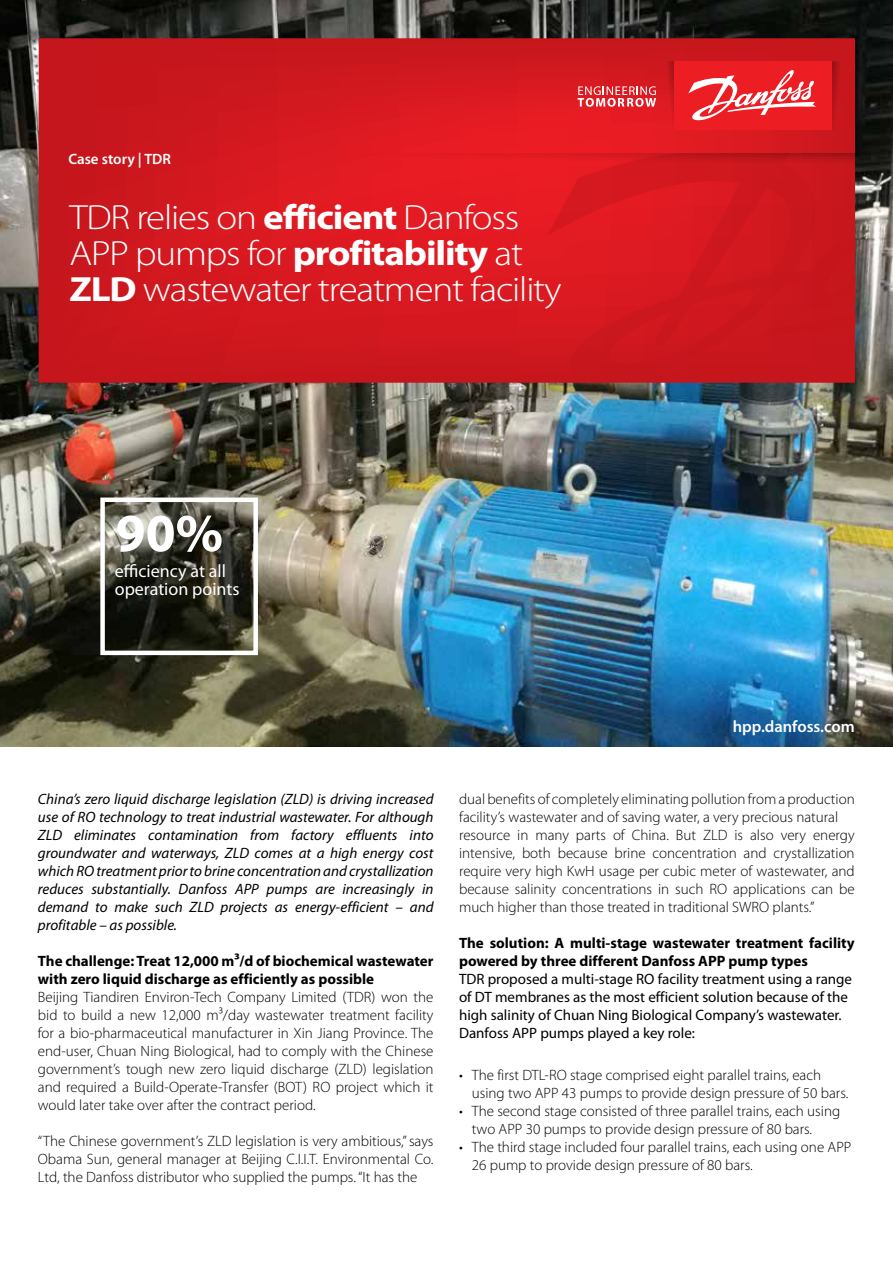
<style>
.page{position:relative;width:893px;height:1263px;background:#fff}
.page>*{position:absolute;margin:0;border:0;box-sizing:border-box;transform-origin:0 0}
.t1{font:700 54px "Myriad Pro";color:#fff}
.t2{font:300 35.1px/36px "Myriad Pro";letter-spacing:-.03em;color:#fff;scale:1.11 1}
.t3{font:18px/18px "Myriad Pro";color:#fff}
.t4{font:600 18px "Myriad Pro";letter-spacing:-.01em;color:#fff}
.t5{font:600 16.5px "Myriad Pro";color:#fff}
.t6{font:300 15px/18px "Myriad Pro";color:#000}
.t7{font:italic 15px/18px "Myriad Pro";color:#000;text-align:justify}
.t8{font:700 15px/18px "Myriad Pro";color:#000}
.t9{font:15px/18px "Myriad Pro";color:#000}
.t10{font:600 15px "Myriad Pro";color:#fff}
.s1{font-weight:700}
</style>
<div class="page">
<img style="left:0;top:0;width:893px;height:746px">
<svg style="left:39px;top:38px;width:816px;height:345px;background:#d2181f"></svg>
<svg style="left:547px;top:166px;width:308px;height:217px;background:#d0181e"></svg>
<div style="left:100px;top:497px;width:158px;height:158px;border:4px solid #fff"></div>
<svg style="left:832px;top:61px;width:13px;height:69px"></svg>
<svg style="left:662px;top:61px;width:12px;height:69px"></svg>
<svg style="left:358px;top:153px;width:497px;height:13px;background:#d4181f"></svg>
<div style="left:674px;top:61px;width:158px;height:69px;background:#ed1d24"></div>
<svg style="left:577px;top:86px;width:79px;height:21px;background:#e8676c"></svg>
<svg style="left:688px;top:70px;width:128px;height:51px"></svg>
<p class="t10" style="left:68px;top:151px;width:104px">Case story | TDR</p>
<h2 class="t2" style="left:69px;top:200px;width:445px">TDR relies on <span class="s1">efficient</span> Danfoss<br>APP pumps for <span class="s1">profitability</span> at<br><span class="s1">ZLD</span> wastewater treatment facility</h2>
<p class="t4" style="left:118px;top:506px;width:102px">maintenance</p>
<h1 class="t1" style="left:116px;top:503px;width:109px">90%</h1>
<p class="t3" style="left:115px;top:562px;width:126px">efficiency at all operation points</p>
<p class="t7" style="left:38px;top:790px;width:397px">China’s zero liquid discharge legislation (ZLD) is driving increased use of RO technology to treat industrial wastewater. For although ZLD eliminates contamination from factory effluents into groundwater and waterways, ZLD comes at a high energy cost which RO treatment prior to brine concentration and crystallization reduces substantially. Danfoss APP pumps are increasingly in demand to make such ZLD projects as energy-efficient – and profitable – as possible.</p>
<p class="t8" style="left:38px;top:952px;width:397px">The challenge: Treat 12,000 m³/d of biochemical wastewater with zero liquid discharge as efficiently as possible</p>
<p class="t6" style="left:38px;top:988px;width:397px;text-align:justify">Beijing Tiandiren Environ-Tech Company Limited (TDR) won the bid to build a new 12,000 m³/day wastewater treatment facility for a bio-pharmaceutical manufacturer in Xin Jiang Province. The end-user, Chuan Ning Biological, had to comply with the Chinese government’s tough new zero liquid discharge (ZLD) legislation and required a Build-Operate-Transfer (BOT) RO project which it would later take over after the contract period.</p>
<p class="t6" style="left:38px;top:1132px;width:397px;text-align:justify">“The Chinese government’s ZLD legislation is very ambitious,” says Obama Sun, general manager at Beijing C.I.I.T. Environmental Co.<br>Ltd, the Danfoss distributor who supplied the pumps. “It has the</p>
<p class="t5" style="left:733px;top:717px;width:123px">hpp.danfoss.com</p>
<p class="t6" style="left:459px;top:790px;width:397px">dual benefits of completely eliminating pollution from a production facility’s wastewater and of saving water, a very precious natural resource in many parts of China. But ZLD is also very energy intensive, both because brine concentration and crystallization require very high KwH usage per cubic meter of wastewater, and because salinity concentrations in such RO applications can be much higher than those treated in traditional SWRO plants.”</p>
<p class="t8" style="left:459px;top:934px;width:397px">The solution: A multi-stage wastewater treatment facility powered by three different Danfoss APP pump types</p>
<p class="t9" style="left:459px;top:970px;width:395px">TDR proposed a multi-stage RO facility treatment using a range of DT membranes as the most efficient solution because of the high salinity of Chuan Ning Biological Company’s wastewater.<br>Danfoss APP pumps played a key role:</p>
<p class="t6" style="left:472px;top:1066px;width:378px;text-indent:-13px">• The first DTL-RO stage comprised eight parallel trains, each using two APP 43 pumps to provide design pressure of 50 bars.</p>
<p class="t6" style="left:472px;top:1102px;width:370px;text-indent:-13px">• The second stage consisted of three parallel trains, each using two APP 30 pumps to provide design pressure of 80 bars.</p>
<p class="t6" style="left:472px;top:1138px;width:381px;text-indent:-13px">• The third stage included four parallel trains, each using one APP<br>26 pump to provide design pressure of 80 bars.</p>
</div>
